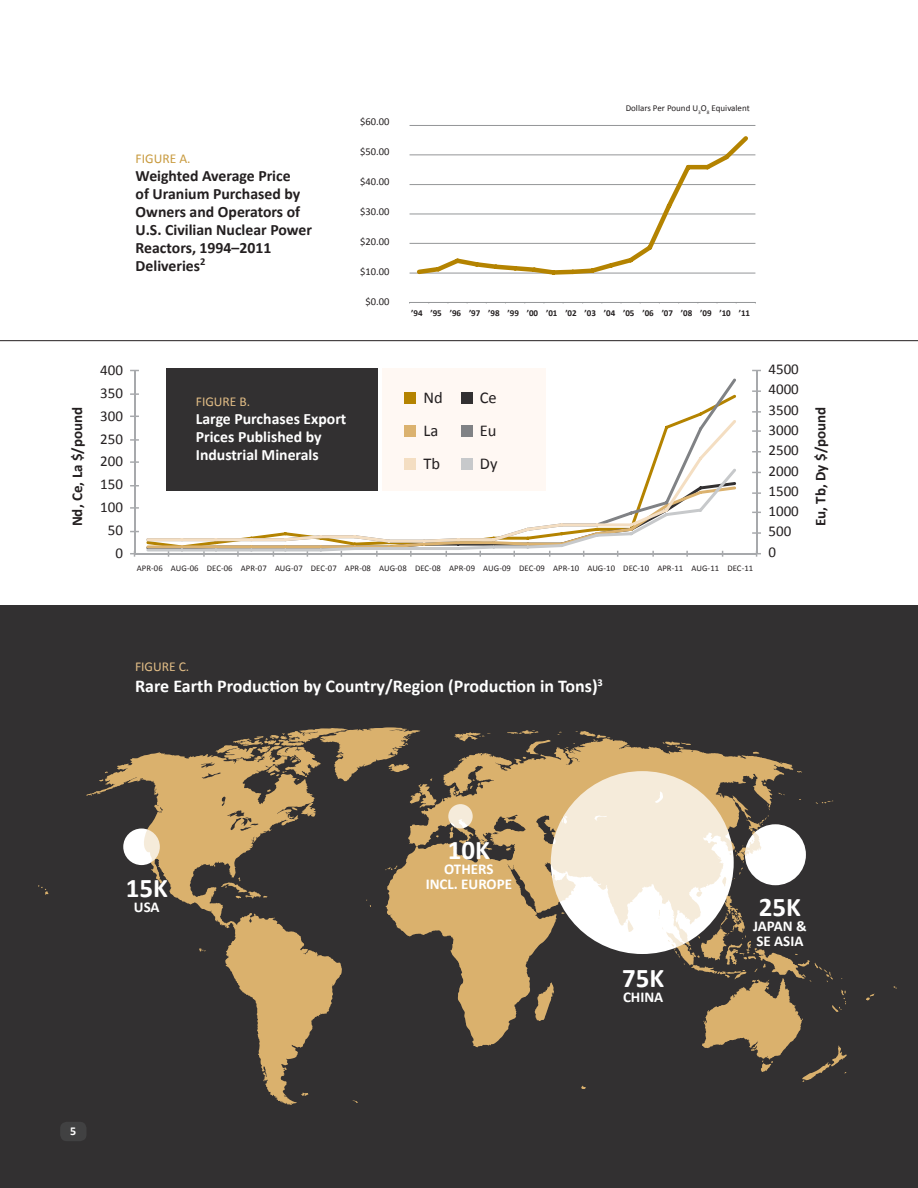
<style>
.page{position:relative;width:918px;height:1188px;background:#fff}
.page>*{position:absolute;margin:0;border:0;box-sizing:border-box;transform-origin:0 0}
.t1{font:700 27px "Calibri";color:#fff}
.t2{font:700 18px "Calibri";color:#fff}
.t3{font:16.5px/33px "Calibri";color:#231f20}
.t4{font:700 15.75px/18px "Calibri";color:#231f20}
.t5{font:700 15.75px/18px "Calibri";color:#fff}
.t6{font:15px/20.4px "Calibri";color:#231f20;text-align:right}
.t7{font:700 15px/15px "Calibri";color:#fff}
.t8{font:700 15px "Calibri";color:#231f20}
.t9{font:13.5px "Calibri";color:#e3be86}
.t10{font:13.5px "Calibri";color:#c89a3e}
.t11{font:700 12px "Calibri";color:#fff}
.t12{font:10.5px "Calibri";color:#231f20}
.t13{font:700 9px "Calibri";letter-spacing:-.005em;color:#231f20}
.t14{font:9px "Calibri";color:#231f20}
.t15{font:8.7px "Calibri";letter-spacing:.01em;color:#231f20}
</style>
<div class="page">
<div style="left:382px;top:368px;width:163px;height:123px;background:#fff8f3"></div>
<div style="left:167px;top:368px;width:211px;height:123px;background:#323031"></div>
<div style="left:0;top:606px;width:918px;height:582px;background:#323031"></div>
<svg style="left:38px;top:727px;width:859px;height:378px"></svg>
<hr style="left:0;top:340px;width:918px;height:1px;background:#231f20">
<div style="left:60px;top:1122px;width:27px;height:19px;background:#414142;border-radius:7px"></div>
<hr style="left:410px;top:125px;width:345px;height:1px;background:#949698">
<hr style="left:410px;top:154px;width:345px;height:1px;background:#949698">
<hr style="left:410px;top:184px;width:345px;height:1px;background:#949698">
<hr style="left:410px;top:214px;width:345px;height:1px;background:#949698">
<hr style="left:410px;top:243px;width:345px;height:1px;background:#949698">
<hr style="left:410px;top:273px;width:345px;height:1px;background:#949698">
<hr style="left:410px;top:302px;width:345px;height:1px;background:#949698">
<svg style="left:414px;top:136px;width:338px;height:139px"></svg>
<hr style="left:756px;top:370px;width:1px;height:184px;background:#a7a9ac">
<svg style="left:752px;top:390px;width:9px;height:2px"></svg>
<svg style="left:752px;top:411px;width:9px;height:2px"></svg>
<svg style="left:752px;top:430px;width:9px;height:2px"></svg>
<svg style="left:752px;top:492px;width:9px;height:2px"></svg>
<svg style="left:752px;top:532px;width:9px;height:2px"></svg>
<hr style="left:134px;top:370px;width:1px;height:184px;background:#a7a9ac">
<svg style="left:130px;top:393px;width:9px;height:2px"></svg>
<svg style="left:130px;top:439px;width:9px;height:2px"></svg>
<svg style="left:130px;top:461px;width:9px;height:2px"></svg>
<svg style="left:130px;top:507px;width:9px;height:2px"></svg>
<hr style="left:135px;top:553px;width:622px;height:1px;background:#a7a9ac">
<svg style="left:752px;top:551px;width:9px;height:6px"></svg>
<svg style="left:130px;top:551px;width:9px;height:6px"></svg>
<svg style="left:146px;top:552px;width:591px;height:5px"></svg>
<svg style="left:166px;top:377px;width:570px;height:42px"></svg>
<svg style="left:166px;top:419px;width:570px;height:48px"></svg>
<svg style="left:146px;top:467px;width:590px;height:85px"></svg>
<div style="left:405px;top:392px;width:11px;height:11px;background:#b48300"></div>
<div style="left:405px;top:425px;width:11px;height:11px;background:#dbb26f"></div>
<div style="left:405px;top:458px;width:11px;height:11px;background:#f4dec2"></div>
<div style="left:461px;top:392px;width:11px;height:11px;background:#323031"></div>
<div style="left:461px;top:425px;width:11px;height:11px;background:#808285"></div>
<div style="left:461px;top:458px;width:11px;height:11px;background:#c7c9cb"></div>
<p class="t10" style="left:136px;top:150px;width:57px">FIGURE A.</p>
<p class="t4" style="left:136px;top:167px;width:178px">Weighted Average Price<br>of Uranium Purchased by<br>Owners and Operators of<br>U.S. Civilian Nuclear Power<br>Reactors, 1994–2011<br>Deliveries<sup>2</sup></p>
<p class="t12" style="left:360px;top:115px;width:31px">$60.00</p>
<p class="t12" style="left:360px;top:145px;width:31px">$50.00</p>
<p class="t12" style="left:360px;top:175px;width:31px">$40.00</p>
<p class="t12" style="left:360px;top:205px;width:31px">$30.00</p>
<p class="t12" style="left:360px;top:235px;width:31px">$20.00</p>
<p class="t12" style="left:360px;top:265px;width:31px">$10.00</p>
<p class="t12" style="left:366px;top:295px;width:25px">$0.00</p>
<p class="t14" style="left:626px;top:102px;width:126px">Dollars Per Pound U<sub>3</sub>O<sub>8</sub> Equivalent</p>
<p class="t13" style="left:411px;top:307px;width:340px">’94 ’95 ’96 ’97 ’98 ’99 ’00 ’01 ’02 ’03 ’04 ’05 ’06 ’07 ’08 ’09 ’10 ’11</p>
<p class="t8" style="left:68px;top:526px;width:121px;rotate:-90deg">Nd, Ce, La $/pound</p>
<p class="t6" style="left:100px;top:358px;width:24px;line-height:23px">400<br>350<br>300<br>250<br>200<br>150<br>100<br>50<br>0</p>
<p class="t9" style="left:196px;top:393px;width:56px">FIGURE B.</p>
<p class="t5" style="left:196px;top:410px;width:152px">Large Purchases Export<br>Prices Published by<br>Industrial Minerals</p>
<p class="t3" style="left:423px;top:382px;width:21px">Nd<br>La<br>Tb</p>
<p class="t3" style="left:480px;top:382px;width:19px;text-align:justify">Ce Eu Dy</p>
<p class="t15" style="left:137px;top:563px;width:618px">APR-06 AUG-06 DEC-06 APR-07 AUG-07 DEC-07 APR-08 AUG-08 DEC-08 APR-09 AUG-09 DEC-09 APR-10 AUG-10 DEC-10 APR-11 AUG-11 DEC-11</p>
<p class="t6" style="left:769px;top:359px;width:32px;text-align:left">4500<br>4000<br>3500<br>3000<br>2500<br>2000<br>1500<br>1000<br>500<br>0</p>
<p class="t8" style="left:811px;top:526px;width:121px;rotate:-90deg">Eu, Tb, Dy $/pound</p>
<p class="t9" style="left:135px;top:658px;width:56px">FIGURE C.</p>
<p class="t2" style="left:135px;top:675px;width:469px">Rare Earth Production by Country/Region (Production in Tons)<sup>3</sup></p>
<h1 class="t1" style="left:126px;top:871px;width:44px">15K</h1>
<p class="t7" style="left:134px;top:900px;width:27px">USA</p>
<p class="t11" style="left:70px;top:1124px;width:8px">5</p>
<h1 class="t1" style="left:448px;top:833px;width:44px">10K</h1>
<p class="t7" style="left:426px;top:862px;width:88px;text-align:center">OTHERS<br>INCL. EUROPE</p>
<h1 class="t1" style="left:622px;top:961px;width:44px">75K</h1>
<p class="t7" style="left:623px;top:990px;width:42px">CHINA</p>
<h1 class="t1" style="left:759px;top:890px;width:44px">25K</h1>
<p class="t7" style="left:753px;top:918px;width:55px">JAPAN &amp;<br>SE ASIA</p>
</div>
